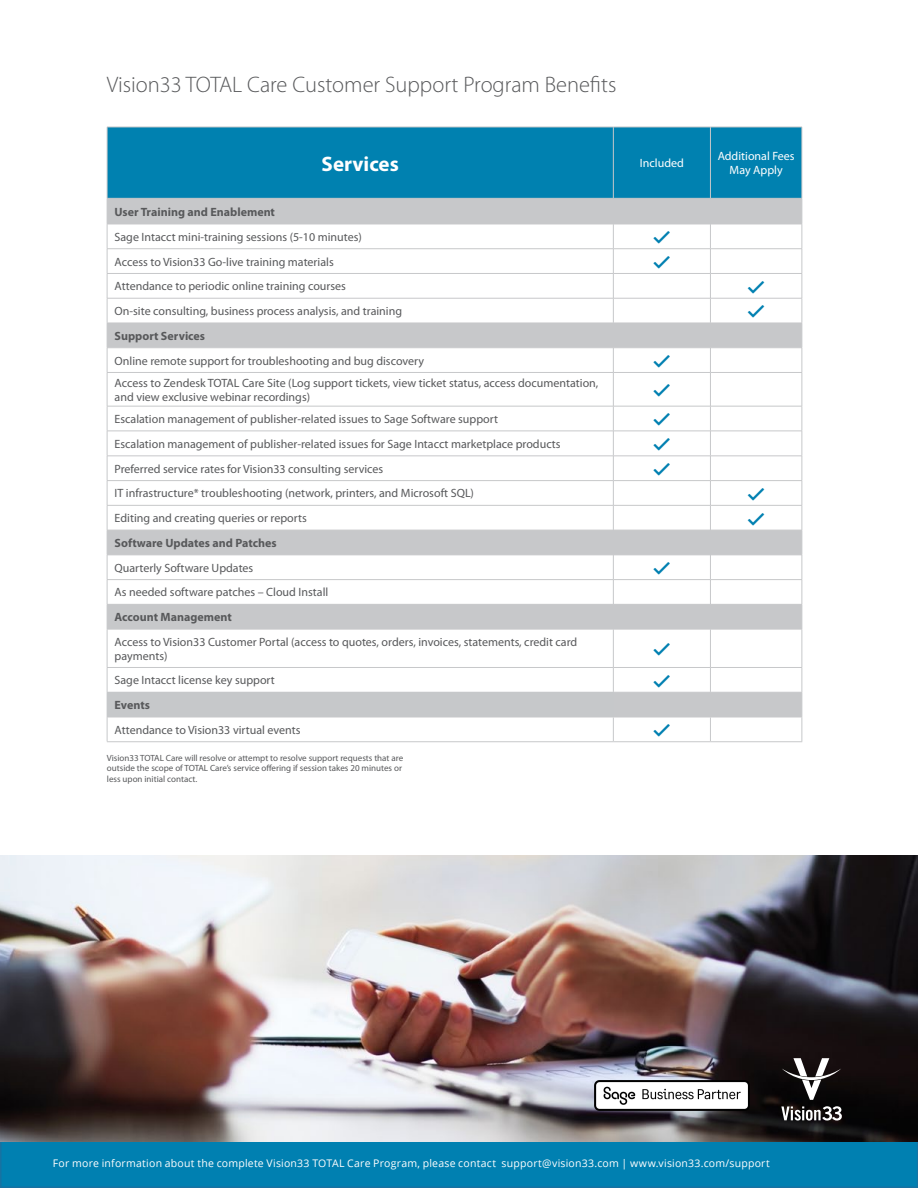
<style>
.page{position:relative;width:918px;height:1188px;background:#fff}
.page>*{position:absolute;margin:0;border:0;box-sizing:border-box;transform-origin:0 0}
.t1{font:300 22.5px "Myriad Pro";color:#58595b}
.t2{font:700 21px "Myriad Pro";color:#fff}
.t3{font:12px/24.8px "Myriad Pro";color:#58595b}
.t4{font:700 12px "Myriad Pro";color:#58595b}
.t5{font:12px/14.4px "Myriad Pro";color:#fff;text-align:center}
.t6{font:10.5px "Open Sans";letter-spacing:.02em;color:#fff}
.t7{font:9px/10.8px "Myriad Pro";color:#58595b}
</style>
<div class="page">
<div style="left:107px;top:127px;width:506px;height:71px;background:#0081b0"></div>
<div style="left:613px;top:127px;width:97px;height:71px;background:#0081b0"></div>
<div style="left:710px;top:127px;width:92px;height:71px;background:#0081b0"></div>
<div style="left:108px;top:199px;width:694px;height:25px;background:#c7c8ca"></div>
<svg style="left:108px;top:249px;width:694px;height:443px"></svg>
<div style="left:107px;top:692px;width:506px;height:25px;background:#c6c8ca"></div>
<hr style="left:613px;top:127px;width:1px;height:71px;background:#c7c8ca">
<hr style="left:710px;top:127px;width:1px;height:71px;background:#c7c8ca">
<svg style="left:613px;top:199px;width:1px;height:173px"></svg>
<svg style="left:710px;top:199px;width:1px;height:173px"></svg>
<hr style="left:613px;top:373px;width:1px;height:33px;background:#c7c8ca">
<hr style="left:710px;top:373px;width:1px;height:33px;background:#c7c8ca">
<hr style="left:613px;top:629px;width:1px;height:38px;background:#c7c8ca">
<hr style="left:710px;top:629px;width:1px;height:38px;background:#c7c8ca">
<hr style="left:107px;top:198px;width:506px;height:1px;background:#c7c8ca">
<hr style="left:613px;top:198px;width:97px;height:1px;background:#c7c8ca">
<hr style="left:710px;top:198px;width:92px;height:1px;background:#c7c8ca">
<hr style="left:107px;top:224px;width:506px;height:1px;background:#c7c8ca">
<hr style="left:613px;top:224px;width:97px;height:1px;background:#c7c8ca">
<hr style="left:710px;top:224px;width:92px;height:1px;background:#c7c8ca">
<hr style="left:107px;top:248px;width:506px;height:1px;background:#c7c8ca">
<hr style="left:613px;top:248px;width:97px;height:1px;background:#c7c8ca">
<hr style="left:710px;top:248px;width:92px;height:1px;background:#c7c8ca">
<hr style="left:107px;top:273px;width:506px;height:1px;background:#c7c8ca">
<hr style="left:613px;top:273px;width:97px;height:1px;background:#c7c8ca">
<hr style="left:710px;top:273px;width:92px;height:1px;background:#c7c8ca">
<hr style="left:107px;top:298px;width:506px;height:1px;background:#c7c8ca">
<hr style="left:613px;top:298px;width:97px;height:1px;background:#c7c8ca">
<hr style="left:710px;top:298px;width:92px;height:1px;background:#c7c8ca">
<hr style="left:107px;top:323px;width:506px;height:1px;background:#c7c8ca">
<hr style="left:613px;top:323px;width:97px;height:1px;background:#c7c8ca">
<hr style="left:710px;top:323px;width:92px;height:1px;background:#c7c8ca">
<hr style="left:107px;top:347px;width:506px;height:1px;background:#c7c8ca">
<hr style="left:613px;top:347px;width:97px;height:1px;background:#c7c8ca">
<hr style="left:710px;top:347px;width:92px;height:1px;background:#c7c8ca">
<hr style="left:107px;top:372px;width:506px;height:1px;background:#c7c8ca">
<hr style="left:613px;top:372px;width:97px;height:1px;background:#c7c8ca">
<hr style="left:710px;top:372px;width:92px;height:1px;background:#c7c8ca">
<hr style="left:107px;top:629px;width:506px;height:1px;background:#c7c8ca">
<hr style="left:613px;top:629px;width:97px;height:1px;background:#c7c8ca">
<hr style="left:710px;top:629px;width:92px;height:1px;background:#c7c8ca">
<hr style="left:107px;top:667px;width:506px;height:1px;background:#c7c8ca">
<hr style="left:613px;top:667px;width:97px;height:1px;background:#c7c8ca">
<hr style="left:710px;top:667px;width:92px;height:1px;background:#c7c8ca">
<hr style="left:107px;top:127px;width:506px;height:1px;background:#c7c8ca">
<hr style="left:107px;top:127px;width:1px;height:71px;background:#c7c8ca">
<hr style="left:613px;top:127px;width:97px;height:1px;background:#c7c8ca">
<hr style="left:710px;top:127px;width:92px;height:1px;background:#c7c8ca">
<hr style="left:802px;top:127px;width:1px;height:71px;background:#c7c8ca">
<svg style="left:107px;top:199px;width:1px;height:173px"></svg>
<svg style="left:802px;top:199px;width:1px;height:173px"></svg>
<hr style="left:107px;top:373px;width:1px;height:33px;background:#c7c8ca">
<hr style="left:802px;top:373px;width:1px;height:33px;background:#c7c8ca">
<hr style="left:107px;top:629px;width:1px;height:38px;background:#c7c8ca">
<hr style="left:802px;top:629px;width:1px;height:38px;background:#c7c8ca">
<hr style="left:107px;top:717px;width:506px;height:1px;background:#c7c8ca">
<hr style="left:107px;top:741px;width:506px;height:1px;background:#c7c8ca">
<hr style="left:613px;top:741px;width:97px;height:1px;background:#c7c8ca">
<hr style="left:710px;top:741px;width:92px;height:1px;background:#c7c8ca">
<svg style="left:107px;top:668px;width:1px;height:73px"></svg>
<div style="left:1px;top:1141px;width:917px;height:46px;background:#0080b1"></div>
<div style="left:0;top:1140px;width:918px;height:48px;border:2px solid #1772a2"></div>
<img style="left:0;top:855px;width:918px;height:287px">
<svg style="left:782px;top:1058px;width:59px;height:42px"></svg>
<svg style="left:781px;top:1106px;width:61px;height:15px"></svg>
<img style="left:595px;top:1080px;width:155px;height:31px">
<svg style="left:654px;top:256px;width:16px;height:12px"></svg>
<svg style="left:748px;top:281px;width:16px;height:12px"></svg>
<svg style="left:748px;top:306px;width:16px;height:12px"></svg>
<svg style="left:654px;top:355px;width:16px;height:12px"></svg>
<svg style="left:654px;top:384px;width:16px;height:13px"></svg>
<svg style="left:107px;top:406px;width:696px;height:223px"></svg>
<svg style="left:654px;top:643px;width:16px;height:13px"></svg>
<svg style="left:613px;top:668px;width:190px;height:73px"></svg>
<h1 class="t1" style="left:107px;top:72px;width:511px">Vision33 TOTAL Care Customer Support Program Benefits</h1>
<h2 class="t2" style="left:322px;top:152px;width:79px">Services</h2>
<p class="t5" style="left:640px;top:156px;width:46px">Included</p>
<p class="t5" style="left:718px;top:149px;width:78px">Additional Fees<br>May Apply</p>
<p class="t4" style="left:115px;top:205px;width:162px">User Training and Enablement</p>
<p class="t3" style="left:115px;top:225px;width:289px">Sage Intacct mini-training sessions (5-10 minutes)<br>Access to Vision33 Go-live training materials<br>Attendance to periodic online training courses<br>On-site consulting, business process analysis, and training</p>
<p class="t4" style="left:115px;top:329px;width:92px">Support Services</p>
<p class="t3" style="left:115px;top:350px;width:485px;line-height:22px">Online remote support for troubleshooting and bug discovery<br>Access to Zendesk TOTAL Care Site (Log support tickets, view ticket status, access documentation,</p>
<p class="t3" style="left:115px;top:386px;width:385px;line-height:22px">and view exclusive webinar recordings)<br>Escalation management of publisher-related issues to Sage Software support</p>
<p class="t3" style="left:115px;top:432px;width:448px">Escalation management of publisher-related issues for Sage Intacct marketplace products Preferred service rates for Vision33 consulting services<br>IT infrastructure* troubleshooting (network, printers, and Microsoft SQL)<br>Editing and creating queries or reports</p>
<p class="t4" style="left:115px;top:536px;width:164px">Software Updates and Patches</p>
<p class="t3" style="left:115px;top:556px;width:215px">Quarterly Software Updates<br>As needed software patches – Cloud Install</p>
<p class="t4" style="left:115px;top:610px;width:119px">Account Management</p>
<p class="t3" style="left:115px;top:635px;width:464px;line-height:14.4px">Access to Vision33 Customer Portal (access to quotes, orders, invoices, statements, credit card payments)</p>
<p class="t3" style="left:115px;top:668px;width:162px">Sage Intacct license key support</p>
<p class="t4" style="left:115px;top:698px;width:37px">Events</p>
<p class="t3" style="left:115px;top:718px;width:187px">Attendance to Vision33 virtual events</p>
<p class="t7" style="left:107px;top:752px;width:298px">Vision33 TOTAL Care will resolve or attempt to resolve support requests that are outside the scope of TOTAL Care’s service offering if session takes 20 minutes or less upon initial contact.</p>
<p class="t6" style="left:53px;top:1156px;width:719px">For more information about the complete Vision33 TOTAL Care Program, please contact support@vision33.com | www.vision33.com/support</p>
</div>
